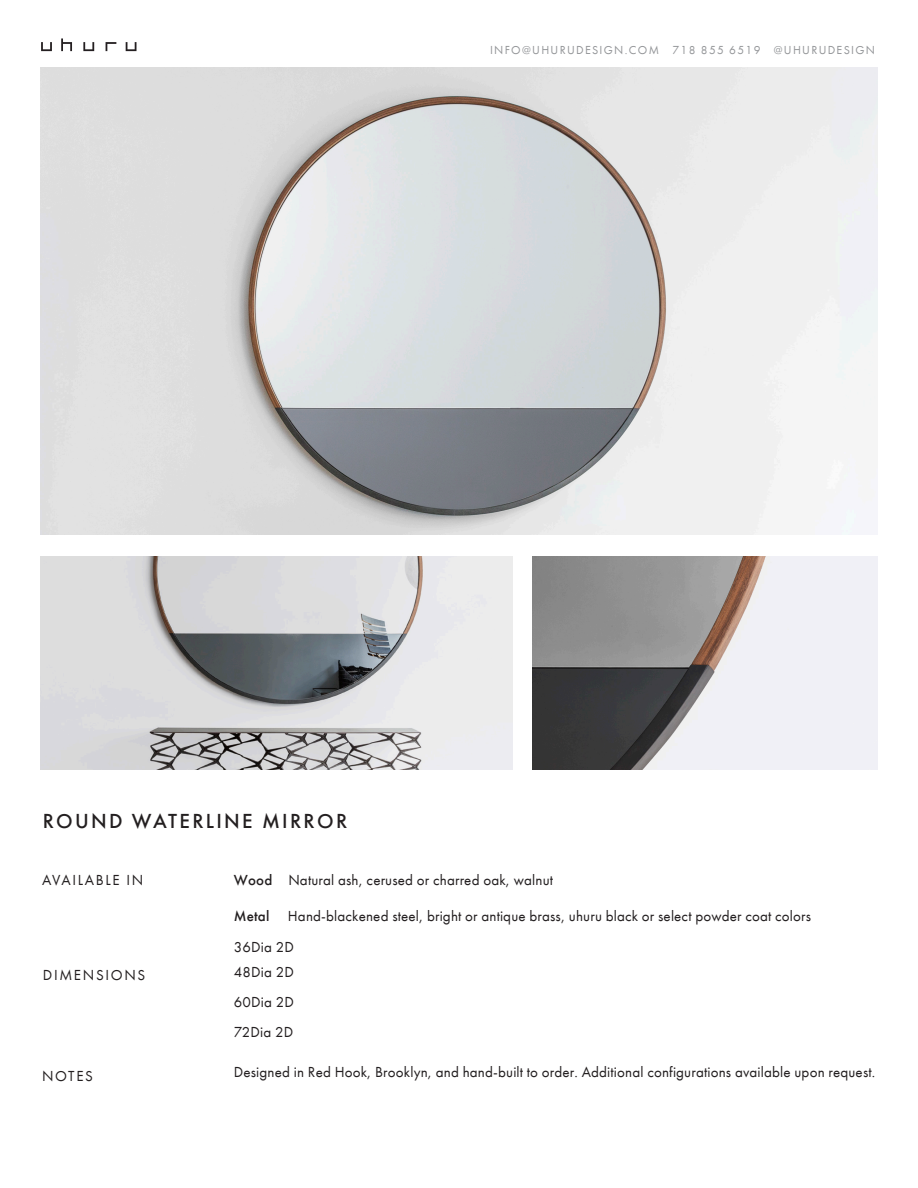
<style>
.page{position:relative;width:918px;height:1188px;background:#fff}
.page>*{position:absolute;margin:0;border:0;box-sizing:border-box;transform-origin:0 0}
.Product_Name{font:500 21px "Futura PT Web";letter-spacing:.11em;color:#231f20}
.Copy_Data{font:15px/30px "Futura PT Web";letter-spacing:.01em;color:#231f20}
.Copy_Data-2{font:15px "Futura PT Web";letter-spacing:.11em;color:#231f20}
.t1{font:12px "Futura PT Web";letter-spacing:.11em;color:#939598}
.s1{font-weight:500}
</style>
<div class="page">
<svg style="left:41px;top:42px;width:11px;height:9px"></svg>
<svg style="left:61px;top:38px;width:11px;height:13px"></svg>
<svg style="left:83px;top:42px;width:11px;height:9px"></svg>
<svg style="left:106px;top:42px;width:10px;height:9px"></svg>
<svg style="left:126px;top:42px;width:10px;height:9px"></svg>
<img style="left:40px;top:68px;width:838px;height:467px">
<img style="left:40px;top:557px;width:473px;height:213px">
<img style="left:532px;top:557px;width:346px;height:213px">
<p class="t1" style="left:490px;top:43px;width:387px">INFO@UHURUDESIGN.COM 718 855 6519 @UHURUDESIGN</p>
<p class="Product_Name" style="left:43px;top:808px;width:306px">ROUND WATERLINE MIRROR</p>
<p class="Copy_Data-2" style="left:42px;top:871px;width:103px">AVAILABLE IN</p>
<p class="Copy_Data-2" style="left:43px;top:966px;width:104px">DIMENSIONS</p>
<p class="Copy_Data" style="left:42px;top:1061px;width:52px">NOTES</p>
<p class="Copy_Data" style="left:234px;top:865px;width:321px"><span class="s1">Wood</span> Natural ash, cerused or charred oak, walnut</p>
<p class="Copy_Data" style="left:234px;top:900px;width:579px;line-height:31.5px"><span class="s1">Metal</span> Hand-blackened steel, bright or antique brass, uhuru black or select powder coat colors<br>36Dia 2D</p>
<p class="Copy_Data" style="left:234px;top:957px;width:62px;text-align:justify">48Dia 2D 60Dia 2D 72Dia 2D</p>
<p class="Copy_Data" style="left:234px;top:1057px;width:643px">Designed in Red Hook, Brooklyn, and hand-built to order. Additional configurations available upon request.</p>
</div>
